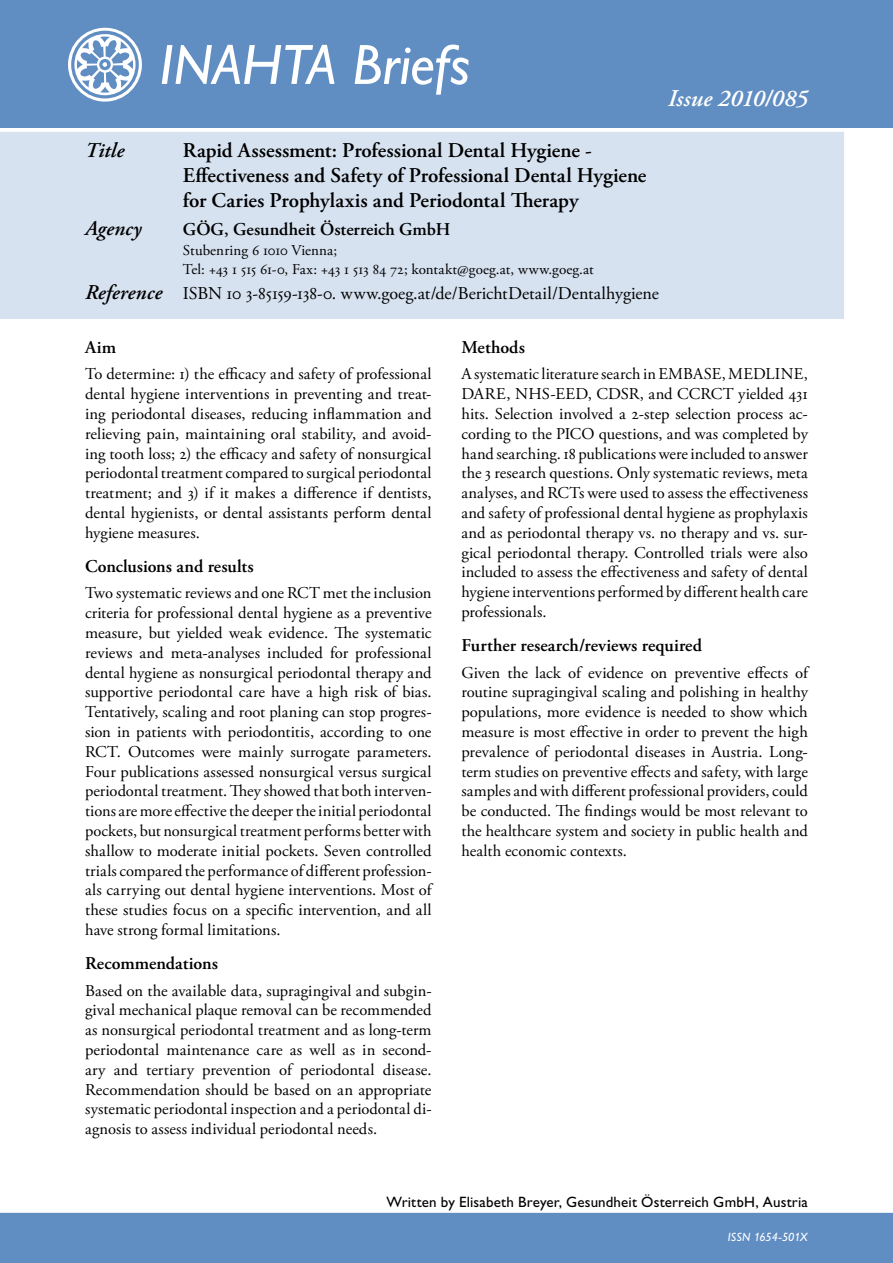
<style>
.page{position:relative;width:893px;height:1263px;background:#fff}
.page>*{position:absolute;margin:0;border:0;box-sizing:border-box;transform-origin:0 0}
.t1{font:italic 57px "Gill Alt One";color:#fff}
.Issue{font:italic 600 24px "Adobe Garamond Pro";letter-spacing:.005em;color:#fff}
.Title_ruta{font:600 21px/25.2px "Adobe Garamond Pro";letter-spacing:-.005em;color:#000}
.Agency_text{font:italic 600 21px "Adobe Garamond Pro";letter-spacing:.005em;color:#000}
.Title_ruta-2{font:italic 600 21px "Adobe Garamond Pro";letter-spacing:.005em;color:#000}
.Heading{font:600 18px "Adobe Garamond Pro";letter-spacing:.005em;color:#000}
.Reference_text{font:18px "Adobe Garamond Pro";letter-spacing:-.005em;color:#000}
.Agency_text-2{font:600 18px "Adobe Garamond Pro";letter-spacing:-.005em;color:#000}
.Brödtext{font:16.5px/19.8px "Adobe Garamond Pro";letter-spacing:.005em;color:#000;text-align:justify}
.Agency_address{font:15px "Adobe Garamond Pro";letter-spacing:.005em;color:#000}
.Written_by{font:15px "Gill Alt One";letter-spacing:.01em;color:#000}
.Ö-Grouping__left{font:italic 12px "Gill Alt One";letter-spacing:-.005em;color:#fff}
.s1{font-weight:600;font-style:italic;font-size:21px}
</style>
<div class="page">
<div style="left:0;top:1213px;width:893px;height:50px;background:#608dc2"></div>
<div style="left:0;top:132px;width:844px;height:187px;background:#d7e2f0"></div>
<div style="left:0;top:0;width:893px;height:128px;background:#608dc2"></div>
<p class="t1" style="left:159px;top:32px;width:312px">INAHTA Briefs</p>
<p class="Issue" style="left:668px;top:84px;width:142px">Issue 2010/085</p>
<p class="Title_ruta-2" style="left:85px;top:138px;width:41px">Title</p>
<p class="Title_ruta" style="left:183px;top:138px;width:465px">Rapid Assessment: Professional Dental Hygiene -<br>Effectiveness and Safety of Professional Dental Hygiene for Caries Prophylaxis and Periodontal Therapy</p>
<p class="Agency_text" style="left:85px;top:216px;width:58px">Agency</p>
<p class="Agency_text-2" style="left:183px;top:219px;width:269px">GÖG, Gesundheit Österreich GmbH</p>
<p class="Agency_address" style="left:183px;top:241px;width:156px">Stubenring 6 1010 Vienna;</p>
<p class="Agency_address" style="left:183px;top:260px;width:412px">Tel: +43 1 515 61-0, Fax: +43 1 513 84 72; kontakt@goeg.at, www.goeg.at</p>
<p class="Reference_text" style="left:85px;top:283px;width:575px"><span class="s1">Reference</span> ISBN 10 3-85159-138-0. www.goeg.at/de/BerichtDetail/Dentalhygiene</p>
<p class="Heading" style="left:85px;top:337px;width:33px">Aim</p>
<p class="Brödtext" style="left:85px;top:365px;width:348px">To determine: 1) the efficacy and safety of professional dental hygiene interventions in preventing and treat&shy;ing periodontal diseases, reducing inflammation and relieving pain, maintaining oral stability, and avoid&shy;ing tooth loss; 2) the efficacy and safety of nonsurgical periodontal treatment compared to surgical periodontal treatment; and 3) if it makes a difference if dentists, dental hygienists, or dental assistants perform dental hygiene measures.</p>
<p class="Heading" style="left:85px;top:556px;width:170px">Conclusions and results</p>
<p class="Brödtext" style="left:85px;top:584px;width:348px">Two systematic reviews and one RCT met the inclusion criteria for professional dental hygiene as a preventive measure, but yielded weak evidence. The systematic reviews and meta-analyses included for professional dental hygiene as nonsurgical periodontal therapy and supportive periodontal care have a high risk of bias.<br>Tentatively, scaling and root planing can stop progres&shy;sion in patients with periodontitis, according to one RCT. Outcomes were mainly surrogate parameters.<br>Four publications assessed nonsurgical versus surgical periodontal treatment. They showed that both interven&shy;tions are more effective the deeper the initial periodontal pockets, but nonsurgical treatment performs better with shallow to moderate initial pockets. Seven controlled trials compared the performance of different profession&shy;als carrying out dental hygiene interventions. Most of these studies focus on a specific intervention, and all have strong formal limitations.</p>
<p class="Heading" style="left:85px;top:953px;width:134px">Recommendations</p>
<p class="Brödtext" style="left:85px;top:981px;width:348px">Based on the available data, supragingival and subgin&shy;gival mechanical plaque removal can be recommended as nonsurgical periodontal treatment and as long-term periodontal maintenance care as well as in second&shy;ary and tertiary prevention of periodontal disease.<br>Recommendation should be based on an appropriate systematic periodontal inspection and a periodontal di&shy;agnosis to assess individual periodontal needs.</p>
<p class="Heading" style="left:461px;top:337px;width:65px">Methods</p>
<p class="Brödtext" style="left:461px;top:365px;width:348px">A systematic literature search in EMBASE, MEDLINE, DARE, NHS-EED, CDSR, and CCRCT yielded 431 hits. Selection involved a 2-step selection process ac&shy;cording to the PICO questions, and was completed by hand searching. 18 publications were included to answer the 3 research questions. Only systematic reviews, meta analyses, and RCTs were used to assess the effectiveness and safety of professional dental hygiene as prophylaxis and as periodontal therapy vs. no therapy and vs. sur&shy;gical periodontal therapy. Controlled trials were also included to assess the effectiveness and safety of dental hygiene interventions performed by different health care professionals.</p>
<p class="Heading" style="left:461px;top:635px;width:242px">Further research/reviews required</p>
<p class="Brödtext" style="left:461px;top:663px;width:348px">Given the lack of evidence on preventive effects of routine supragingival scaling and polishing in healthy populations, more evidence is needed to show which measure is most effective in order to prevent the high prevalence of periodontal diseases in Austria. Long&shy;term studies on preventive effects and safety, with large samples and with different professional providers, could be conducted. The findings would be most relevant to the healthcare system and society in public health and health economic contexts.</p>
<p class="Written_by" style="left:386px;top:1193px;width:423px">Written by Elisabeth Breyer, Gesundheit Österreich GmbH, Austria</p>
<p class="Ö-Grouping__left" style="left:728px;top:1230px;width:82px">ISSN 1654-501X</p>
</div>
